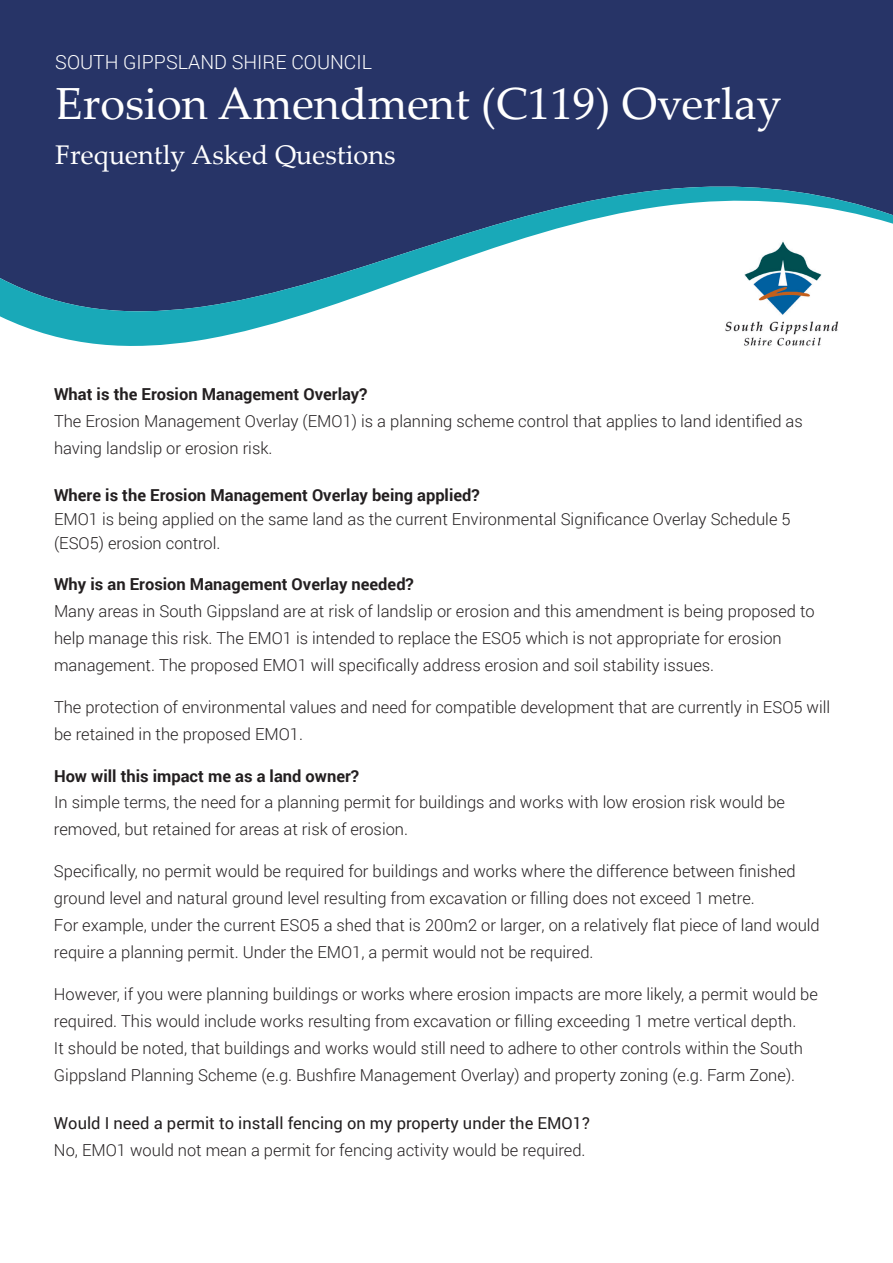
<style>
.page{position:relative;width:893px;height:1263px;background:#fff}
.page>*{position:absolute;margin:0;border:0;box-sizing:border-box;transform-origin:0 0}
.t1{font:45px "Palatino Linotype";color:#fff}
.t2{font:27px "Palatino Linotype";color:#fff}
.t3{font:300 19.5px "Roboto";color:#fff}
.t4{font:300 16.5px/27px "Roboto";color:#231f20}
.t5{font:700 16.5px "Roboto";color:#231f20}
.t6{font:16.5px "Roboto";color:#231f20}
</style>
<div class="page">
<div style="left:0;top:0;width:893px;height:184px;background:#273467"></div>
<svg style="left:0;top:184px;width:893px;height:162px"></svg>
<img style="left:724px;top:240px;width:115px;height:106px">
<p class="t3" style="left:55px;top:49px;width:318px">SOUTH GIPPSLAND SHIRE COUNCIL</p>
<h1 class="t1" style="left:55px;top:72px;width:728px">Erosion Amendment (C119) Overlay</h1>
<h2 class="t2" style="left:55px;top:136px;width:342px">Frequently Asked Questions</h2>
<p class="t5" style="left:54px;top:383px;width:315px">What is the Erosion Management Overlay?</p>
<p class="t4" style="left:54px;top:408px;width:750px">The Erosion Management Overlay (EMO1) is a planning scheme control that applies to land identified as having landslip or erosion risk.</p>
<p class="t5" style="left:54px;top:483px;width:427px">Where is the Erosion Management Overlay being applied?</p>
<p class="t4" style="left:54px;top:506px;width:738px;line-height:24px">EMO1 is being applied on the same land as the current Environmental Significance Overlay Schedule 5 (ESO5) erosion control.</p>
<p class="t5" style="left:54px;top:572px;width:361px">Why is an Erosion Management Overlay needed?</p>
<p class="t4" style="left:54px;top:597px;width:762px">Many areas in South Gippsland are at risk of landslip or erosion and this amendment is being proposed to help manage this risk. The EMO1 is intended to replace the ESO5 which is not appropriate for erosion management. The proposed EMO1 will specifically address erosion and soil stability issues.</p>
<p class="t4" style="left:54px;top:693px;width:778px">The protection of environmental values and need for compatible development that are currently in ESO5 will be retained in the proposed EMO1.</p>
<p class="t5" style="left:54px;top:764px;width:307px">How will this impact me as a land owner?</p>
<p class="t4" style="left:54px;top:788px;width:733px">In simple terms, the need for a planning permit for buildings and works with low erosion risk would be removed, but retained for areas at risk of erosion.</p>
<p class="t4" style="left:54px;top:857px;width:767px">Specifically, no permit would be required for buildings and works where the difference between finished ground level and natural ground level resulting from excavation or filling does not exceed 1 metre.<br>For example, under the current ESO5 a shed that is 200m2 or larger, on a relatively flat piece of land would require a planning permit. Under the EMO1, a permit would not be required.</p>
<p class="t4" style="left:54px;top:980px;width:765px">However, if you were planning buildings or works where erosion impacts are more likely, a permit would be required. This would include works resulting from excavation or filling exceeding 1 metre vertical depth.<br>It should be noted, that buildings and works would still need to adhere to other controls within the South Gippsland Planning Scheme (e.g. Bushfire Management Overlay) and property zoning (e.g. Farm Zone).</p>
<p class="t6" style="left:54px;top:1111px;width:538px">Would I need a permit to install fencing on my property under the EMO1?</p>
<p class="t4" style="left:54px;top:1136px;width:533px">No, EMO1 would not mean a permit for fencing activity would be required.</p>
</div>
